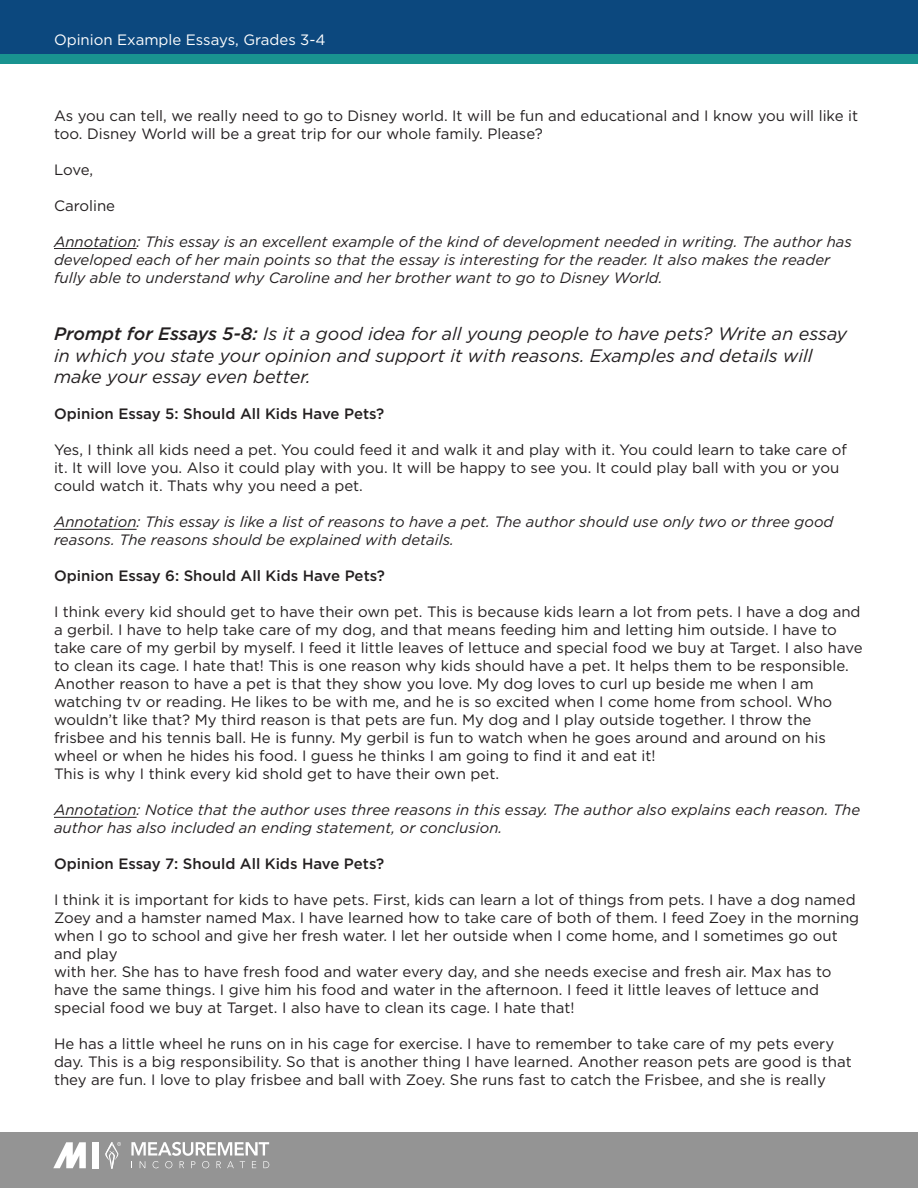
<style>
.page{position:relative;width:918px;height:1188px;background:#fff}
.page>*{position:absolute;margin:0;border:0;box-sizing:border-box;transform-origin:0 0}
.t1{font:italic 18px/21.6px "Gotham";color:#231f20}
.t2{font:15px/18px "Gotham";color:#231f20}
.t3{font:italic 15px/18px "Gotham";color:#231f20}
.t4{font:500 15px "Gotham";color:#231f20}
.t5{font:15px "Gotham";color:#fff}
.s1{font-weight:500}
</style>
<div class="page">
<div style="left:0;top:0;width:918px;height:54px;background:#0c487e"></div>
<div style="left:0;top:54px;width:918px;height:10px;background:#199390"></div>
<div style="left:0;top:1133px;width:918px;height:55px;background:#949494"></div>
<div style="left:92px;top:1142px;width:7px;height:26px;background:#fff"></div>
<svg style="left:53px;top:1142px;width:33px;height:26px"></svg>
<svg style="left:131px;top:1142px;width:138px;height:26px"></svg>
<svg style="left:105px;top:1142px;width:16px;height:27px"></svg>
<hr style="left:54px;top:248px;width:83px;height:1px;background:#231f20">
<hr style="left:54px;top:529px;width:83px;height:1px;background:#231f20">
<hr style="left:54px;top:817px;width:83px;height:1px;background:#231f20">
<p class="t5" style="left:54px;top:31px;width:273px">Opinion Example Essays, Grades 3-4</p>
<p class="t2" style="left:54px;top:106px;width:806px">As you can tell, we really need to go to Disney world. It will be fun and educational and I know you will like it too. Disney World will be a great trip for our whole family. Please?</p>
<p class="t2" style="left:54px;top:160px;width:41px">Love,</p>
<p class="t2" style="left:54px;top:196px;width:63px">Caroline</p>
<p class="t3" style="left:54px;top:232px;width:800px">Annotation: This essay is an excellent example of the kind of development needed in writing. The author has developed each of her main points so that the essay is interesting for the reader. It also makes the reader fully able to understand why Caroline and her brother want to go to Disney World.</p>
<p class="t1" style="left:54px;top:323px;width:795px"><span class="s1">Prompt for Essays 5-8:</span> Is it a good idea for all young people to have pets? Write an essay in which you state your opinion and support it with reasons. Examples and details will make your essay even better.</p>
<p class="t4" style="left:54px;top:406px;width:332px">Opinion Essay 5: Should All Kids Have Pets?</p>
<p class="t2" style="left:54px;top:441px;width:794px">Yes, I think all kids need a pet. You could feed it and walk it and play with it. You could learn to take care of it. It will love you. Also it could play with you. It will be happy to see you. It could play ball with you or you could watch it. Thats why you need a pet.</p>
<p class="t3" style="left:54px;top:513px;width:781px">Annotation: This essay is like a list of reasons to have a pet. The author should use only two or three good reasons. The reasons should be explained with details.</p>
<p class="t4" style="left:54px;top:568px;width:332px">Opinion Essay 6: Should All Kids Have Pets?</p>
<p class="t2" style="left:54px;top:603px;width:810px">I think every kid should get to have their own pet. This is because kids learn a lot from pets. I have a dog and a gerbil. I have to help take care of my dog, and that means feeding him and letting him outside. I have to take care of my gerbil by myself. I feed it little leaves of lettuce and special food we buy at Target. I also have to clean its cage. I hate that! This is one reason why kids should have a pet. It helps them to be responsible.<br>Another reason to have a pet is that they show you love. My dog loves to curl up beside me when I am watching tv or reading. He likes to be with me, and he is so excited when I come home from school. Who wouldn’t like that? My third reason is that pets are fun. My dog and I play outside together. I throw the frisbee and his tennis ball. He is funny. My gerbil is fun to watch when he goes around and around on his wheel or when he hides his food. I guess he thinks I am going to find it and eat it!<br>This is why I think every kid shold get to have their own pet.</p>
<p class="t3" style="left:54px;top:801px;width:808px">Annotation: Notice that the author uses three reasons in this essay. The author also explains each reason. The author has also included an ending statement, or conclusion.</p>
<p class="t4" style="left:54px;top:856px;width:332px">Opinion Essay 7: Should All Kids Have Pets?</p>
<p class="t2" style="left:54px;top:891px;width:807px">I think it is important for kids to have pets. First, kids can learn a lot of things from pets. I have a dog named Zoey and a hamster named Max. I have learned how to take care of both of them. I feed Zoey in the morning when I go to school and give her fresh water. I let her outside when I come home, and I sometimes go out and play<br>with her. She has to have fresh food and water every day, and she needs execise and fresh air. Max has to have the same things. I give him his food and water in the afternoon. I feed it little leaves of lettuce and special food we buy at Target. I also have to clean its cage. I hate that!</p>
<p class="t2" style="left:54px;top:1035px;width:799px">He has a little wheel he runs on in his cage for exercise. I have to remember to take care of my pets every day. This is a big responsibility. So that is another thing I have learned. Another reason pets are good is that they are fun. I love to play frisbee and ball with Zoey. She runs fast to catch the Frisbee, and she is really</p>
</div>
